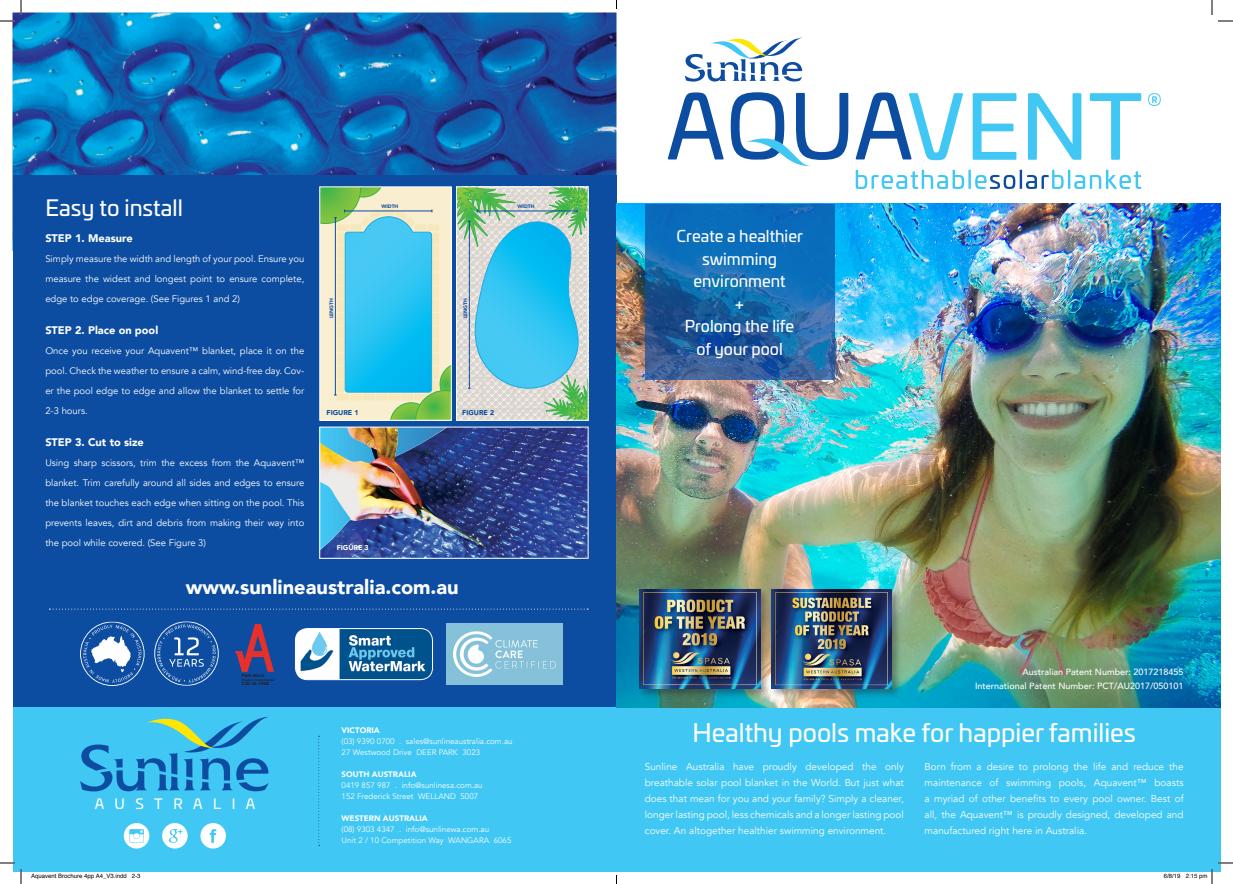
<style>
.page{position:relative;width:1233px;height:884px;background:#fff}
.page>*{position:absolute;margin:0;border:0;box-sizing:border-box;transform-origin:0 0}
.t1{font:25px "Univia Pro";color:#fff}
.t2{font:22px "Univia Pro";color:#fff}
.t3{font:900 20px "Avenir";color:#fff}
.Aquavent{font:16px "Univia Pro";color:#fff}
.t4{font:14px "Univia Pro";letter-spacing:.75em;color:#fff}
.t5{font:900 11px "Avenir";color:#fff}
.t6{font:10px/16px "Avenir";color:#fff;text-align:justify}
.t7{font:9.5px/20px "Avenir";color:#fff;text-align:justify}
.t8{font:500 9px "Avenir";color:#fff}
.t9{font:8px "Avenir";color:#fff}
.t10{font:900 8px "Avenir";color:#fff}
.t11{font:900 7px "Avenir";color:#0d4da1}
.t12{font:900 7px "Avenir";color:#fff}
.t13{font:6px "Helvetica";color:#000}
.t14{font:900 5px "Avenir";color:#0d4da1}
.t15{font:700 4.4px "Helvetica Neue";letter-spacing:.045em;color:#231f20}
.t16{font:700 3px "Helvetica Neue";letter-spacing:.02em;color:#231f20}
</style>
<div class="page">
<img style="left:12px;top:12px;width:604px;height:163px">
<div style="left:12px;top:175px;width:604px;height:532px;background:#0d4da1"></div>
<div style="left:12px;top:707px;width:1208px;height:164px;background:#40c7f4"></div>
<svg style="left:80px;top:716px;width:189px;height:75px"></svg>
<svg style="left:318px;top:736px;width:2px;height:110px"></svg>
<svg style="left:49px;top:609px;width:539px;height:1px"></svg>
<img style="left:321px;top:429px;width:265px;height:127px">
<svg style="left:855px;top:170px;width:109px;height:19px"></svg>
<hr style="left:968px;top:170px;width:3px;height:19px;background:#40c7f4">
<svg style="left:975px;top:175px;width:40px;height:14px"></svg>
<hr style="left:1019px;top:170px;width:3px;height:19px;background:#0d4da1">
<svg style="left:1026px;top:170px;width:115px;height:19px"></svg>
<svg style="left:972px;top:93px;width:44px;height:67px"></svg>
<svg style="left:1028px;top:93px;width:53px;height:67px"></svg>
<svg style="left:1089px;top:93px;width:52px;height:67px"></svg>
<svg style="left:668px;top:92px;width:55px;height:67px"></svg>
<svg style="left:730px;top:92px;width:118px;height:74px"></svg>
<svg style="left:855px;top:92px;width:108px;height:68px"></svg>
<svg style="left:1148px;top:93px;width:12px;height:13px"></svg>
<img style="left:617px;top:203px;width:603px;height:504px">
<div style="left:124px;top:823px;width:25px;height:25px;background:#fff;border-radius:50%"></div>
<svg style="left:129px;top:829px;width:15px;height:14px"></svg>
<div style="left:162px;top:823px;width:26px;height:25px;background:#fff;border-radius:50%"></div>
<svg style="left:169px;top:829px;width:14px;height:14px"></svg>
<div style="left:200px;top:823px;width:26px;height:25px;background:#fff;border-radius:50%"></div>
<svg style="left:210px;top:829px;width:6px;height:14px"></svg>
<svg style="left:320px;top:187px;width:268px;height:233px;background:#80cdd2"></svg>
<svg style="left:645px;top:204px;width:189px;height:175px;background:#1966ab"></svg>
<svg style="left:685px;top:37px;width:118px;height:45px"></svg>
<svg style="left:80px;top:621px;width:65px;height:65px"></svg>
<svg style="left:154px;top:621px;width:65px;height:65px"></svg>
<img style="left:295px;top:628px;width:137px;height:52px">
<div style="left:295px;top:628px;width:138px;height:52px;border:1px solid #fff;border-radius:12px"></div>
<img style="left:447px;top:623px;width:115px;height:62px">
<svg style="left:235px;top:624px;width:39px;height:48px"></svg>
<div style="left:638px;top:587px;width:132px;height:112px;background:#231f20;opacity:.4"></div>
<img style="left:639px;top:589px;width:121px;height:100px">
<div style="left:769px;top:587px;width:133px;height:112px;background:#231f20;opacity:.4"></div>
<img style="left:771px;top:589px;width:120px;height:100px">
<svg style="left:1218px;top:20px;width:15px;height:2px"></svg>
<svg style="left:1218px;top:862px;width:15px;height:2px"></svg>
<svg style="left:0;top:0;width:22px;height:22px"></svg>
<svg style="left:0;top:862px;width:22px;height:22px"></svg>
<svg style="left:1211px;top:0;width:1px;height:15px"></svg>
<svg style="left:1163px;top:869px;width:49px;height:15px"></svg>
<p class="t2" style="left:45px;top:191px;width:139px">Easy to install</p>
<p class="t5" style="left:45px;top:229px;width:89px">STEP 1. Measure</p>
<p class="t7" style="left:45px;top:249px;width:260px">Simply measure the width and length of your pool. Ensure you measure the widest and longest point to ensure complete, edge to edge coverage. (See Figures 1 and 2)</p>
<p class="t5" style="left:45px;top:321px;width:114px">STEP 2. Place on pool</p>
<p class="t7" style="left:45px;top:341px;width:260px">Once you receive your Aquavent™ blanket, place it on the pool. Check the weather to ensure a calm, wind-free day. Cov&shy;er the pool edge to edge and allow the blanket to settle for 2-3 hours.</p>
<p class="t5" style="left:45px;top:433px;width:100px">STEP 3. Cut to size</p>
<p class="t7" style="left:45px;top:453px;width:260px">Using sharp scissors, trim the excess from the Aquavent™ blanket. Trim carefully around all sides and edges to ensure the blanket touches each edge when sitting on the pool. This prevents leaves, dirt and debris from making their way into the pool while covered. (See Figure 3)</p>
<p class="t14" style="left:381px;top:202px;width:18px">WIDTH</p>
<p class="t14" style="left:517px;top:202px;width:18px">WIDTH</p>
<p class="t14" style="left:327px;top:318px;width:22px;rotate:-90deg">LENGTH</p>
<p class="t14" style="left:461px;top:318px;width:22px;rotate:-90deg">LENGTH</p>
<p class="t11" style="left:326px;top:407px;width:34px">FIGURE 1</p>
<p class="t11" style="left:462px;top:407px;width:34px">FIGURE 2</p>
<p class="t12" style="left:337px;top:542px;width:34px">FIGURE 3</p>
<p class="t3" style="left:186px;top:570px;width:274px">www.sunlineaustralia.com.au</p>
<p class="t15" style="left:242px;top:672px;width:24px">PAS-Mark</p>
<p class="t16" style="left:242px;top:677px;width:34px">Product Conformance</p>
<p class="t15" style="left:242px;top:680px;width:28px">CSI-ID 7508</p>
<p class="t4" style="left:95px;top:793px;width:162px">AUSTRALIA</p>
<p class="t10" style="left:342px;top:723px;width:40px">VICTORIA</p>
<p class="t9" style="left:342px;top:737px;width:172px">(03) 9390 0700 . sales@sunlineaustralia.com.au</p>
<p class="t9" style="left:342px;top:748px;width:140px">27 Westwood Drive DEER PARK 3023</p>
<p class="t10" style="left:342px;top:767px;width:76px">SOUTH AUSTRALIA</p>
<p class="t9" style="left:342px;top:781px;width:142px">0419 857 987 . info@sunlinesa.com.au</p>
<p class="t9" style="left:342px;top:792px;width:138px">152 Frederick Street WELLAND 5007</p>
<p class="t10" style="left:342px;top:811px;width:88px">WESTERN AUSTRALIA</p>
<p class="t9" style="left:342px;top:825px;width:149px">(08) 9303 4347 . info@sunlinewa.com.au</p>
<p class="t9" style="left:342px;top:836px;width:171px">Unit 2 / 10 Competition Way WANGARA 6065</p>
<p class="Aquavent" style="left:676px;top:224px;width:128px">Create a healthier</p>
<p class="Aquavent" style="left:702px;top:247px;width:76px">swimming</p>
<p class="Aquavent" style="left:693px;top:269px;width:94px">environment</p>
<p class="Aquavent" style="left:735px;top:292px;width:10px">+</p>
<p class="Aquavent" style="left:685px;top:314px;width:111px">Prolong the life</p>
<p class="Aquavent" style="left:696px;top:337px;width:88px">of your pool</p>
<p class="t8" style="left:1022px;top:664px;width:163px">Australian Patent Number: 2017218455</p>
<p class="t8" style="left:975px;top:678px;width:210px">International Patent Number: PCT/AU2017/050101</p>
<p class="t1" style="left:692px;top:714px;width:445px">Healthy pools make for happier families</p>
<p class="t6" style="left:645px;top:758px;width:260px">Sunline Australia have proudly developed the only breathable solar pool blanket in the World. But just what does that mean for you and your family? Simply a cleaner, longer lasting pool, less chemicals and a longer lasting pool cover. An altogether healthier swimming environment.</p>
<p class="t6" style="left:924px;top:758px;width:260px">Born from a desire to prolong the life and reduce the maintenance of swimming pools, Aquavent™ boasts a myriad of other benefits to every pool owner. Best of all, the Aquavent™ is proudly designed, developed and manufactured right here in Australia.</p>
<p class="t13" style="left:31px;top:871px;width:111px">Aquavent Brochure 4pp A4_V3.indd 2-3</p>
<p class="t13" style="left:1164px;top:871px;width:45px">6/8/19 2:15 pm</p>
</div>
